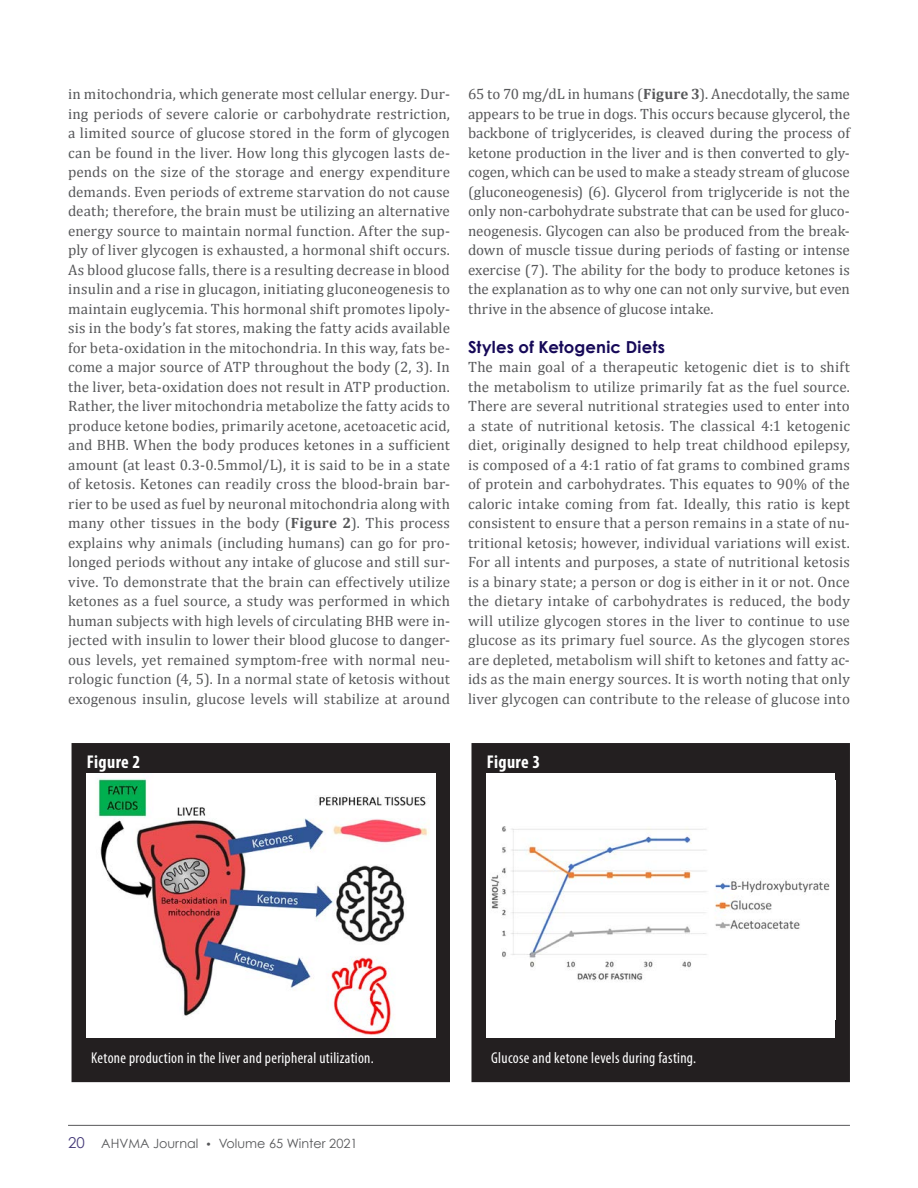
<style>
.page{position:relative;width:918px;height:1188px;background:#fff}
.page>*{position:absolute;margin:0;border:0;box-sizing:border-box;transform-origin:0 0}
.Photo_Caption{font:700 condensed 18.6px "Myriad Pro";letter-spacing:.02em;color:#fff}
.t1{font:700 16.5px "Century Gothic";letter-spacing:.01em;color:#160958}
.Photo_Caption-2{font:condensed 15.75px "Myriad Pro";letter-spacing:.02em;color:#fff}
.t2{font:15px/19.5px "Cambria";letter-spacing:.005em;color:#57585a;text-align:justify}
.t3{font:12.75px "Century Gothic";color:#57585a}
.s1{font-weight:700}
.s2{font-size:15px;color:#453a79}
.s3{font-size:10.5px}
</style>
<div class="page">
<hr style="left:68px;top:1125px;width:782px;height:1px;background:#57585a">
<div style="left:78px;top:749px;width:366px;height:327px;background:#231f20"></div>
<div style="left:72px;top:743px;width:378px;height:339px;border:12px solid #231f20"></div>
<img style="left:86px;top:774px;width:349px;height:264px">
<div style="left:478px;top:749px;width:366px;height:327px;background:#231f20"></div>
<div style="left:471px;top:743px;width:379px;height:339px;border:12px solid #231f20"></div>
<div style="left:486px;top:774px;width:349px;height:264px;background:#fff"></div>
<img style="left:491px;top:826px;width:339px;height:156px">
<p class="t2" style="left:68px;top:84px;width:383px">in mitochondria, which generate most cellular energy. Dur&shy;ing periods of severe calorie or carbohydrate restriction, a limited source of glucose stored in the form of glycogen can be found in the liver. How long this glycogen lasts de&shy;pends on the size of the storage and energy expenditure demands. Even periods of extreme starvation do not cause death; therefore, the brain must be utilizing an alternative energy source to maintain normal function. After the sup&shy;ply of liver glycogen is exhausted, a hormonal shift occurs.<br>As blood glucose falls, there is a resulting decrease in blood insulin and a rise in glucagon, initiating gluconeogenesis to maintain euglycemia. This hormonal shift promotes lipoly&shy;sis in the body’s fat stores, making the fatty acids available for beta-oxidation in the mitochondria. In this way, fats be&shy;come a major source of ATP throughout the body (2, 3). In the liver, beta-oxidation does not result in ATP production.<br>Rather, the liver mitochondria metabolize the fatty acids to produce ketone bodies, primarily acetone, acetoacetic acid, and BHB. When the body produces ketones in a sufficient amount (at least 0.3-0.5mmol/L), it is said to be in a state of ketosis. Ketones can readily cross the blood-brain bar&shy;rier to be used as fuel by neuronal mitochondria along with many other tissues in the body (<span class="s1">Figure 2</span>). This process explains why animals (including humans) can go for pro&shy;longed periods without any intake of glucose and still sur&shy;vive. To demonstrate that the brain can effectively utilize ketones as a fuel source, a study was performed in which human subjects with high levels of circulating BHB were in&shy;jected with insulin to lower their blood glucose to danger&shy;ous levels, yet remained symptom-free with normal neu&shy;rologic function (4, 5). In a normal state of ketosis without exogenous insulin, glucose levels will stabilize at around</p>
<p class="t2" style="left:468px;top:84px;width:384px">65 to 70 mg/dL in humans (<span class="s1">Figure 3</span>). Anecdotally, the same appears to be true in dogs. This occurs because glycerol, the backbone of triglycerides, is cleaved during the process of ketone production in the liver and is then converted to gly&shy;cogen, which can be used to make a steady stream of glucose (gluconeogenesis) (6). Glycerol from triglyceride is not the only non-carbohydrate substrate that can be used for gluco&shy;neogenesis. Glycogen can also be produced from the break&shy;down of muscle tissue during periods of fasting or intense exercise (7). The ability for the body to produce ketones is the explanation as to why one can not only survive, but even thrive in the absence of glucose intake.</p>
<p class="t1" style="left:468px;top:337px;width:198px">Styles of Ketogenic Diets</p>
<p class="t2" style="left:468px;top:357px;width:383px">The main goal of a therapeutic ketogenic diet is to shift the metabolism to utilize primarily fat as the fuel source.<br>There are several nutritional strategies used to enter into a state of nutritional ketosis. The classical 4:1 ketogenic diet, originally designed to help treat childhood epilepsy, is composed of a 4:1 ratio of fat grams to combined grams of protein and carbohydrates. This equates to 90% of the caloric intake coming from fat. Ideally, this ratio is kept consistent to ensure that a person remains in a state of nu&shy;tritional ketosis; however, individual variations will exist.<br>For all intents and purposes, a state of nutritional ketosis is a binary state; a person or dog is either in it or not. Once the dietary intake of carbohydrates is reduced, the body will utilize glycogen stores in the liver to continue to use glucose as its primary fuel source. As the glycogen stores are depleted, metabolism will shift to ketones and fatty ac&shy;ids as the main energy sources. It is worth noting that only liver glycogen can contribute to the release of glucose into</p>
<p class="Photo_Caption" style="left:87px;top:750px;width:55px">Figure 2</p>
<p class="Photo_Caption-2" style="left:91px;top:1048px;width:284px">Ketone production in the liver and peripheral utilization.</p>
<p class="t3" style="left:68px;top:1136px;width:291px"><span class="s2">20</span> AHVMA Journal <span class="s3">•</span> Volume 65 Winter 2021</p>
<p class="Photo_Caption" style="left:487px;top:750px;width:55px">Figure 3</p>
<p class="Photo_Caption-2" style="left:491px;top:1048px;width:206px">Glucose and ketone levels during fasting.</p>
</div>
